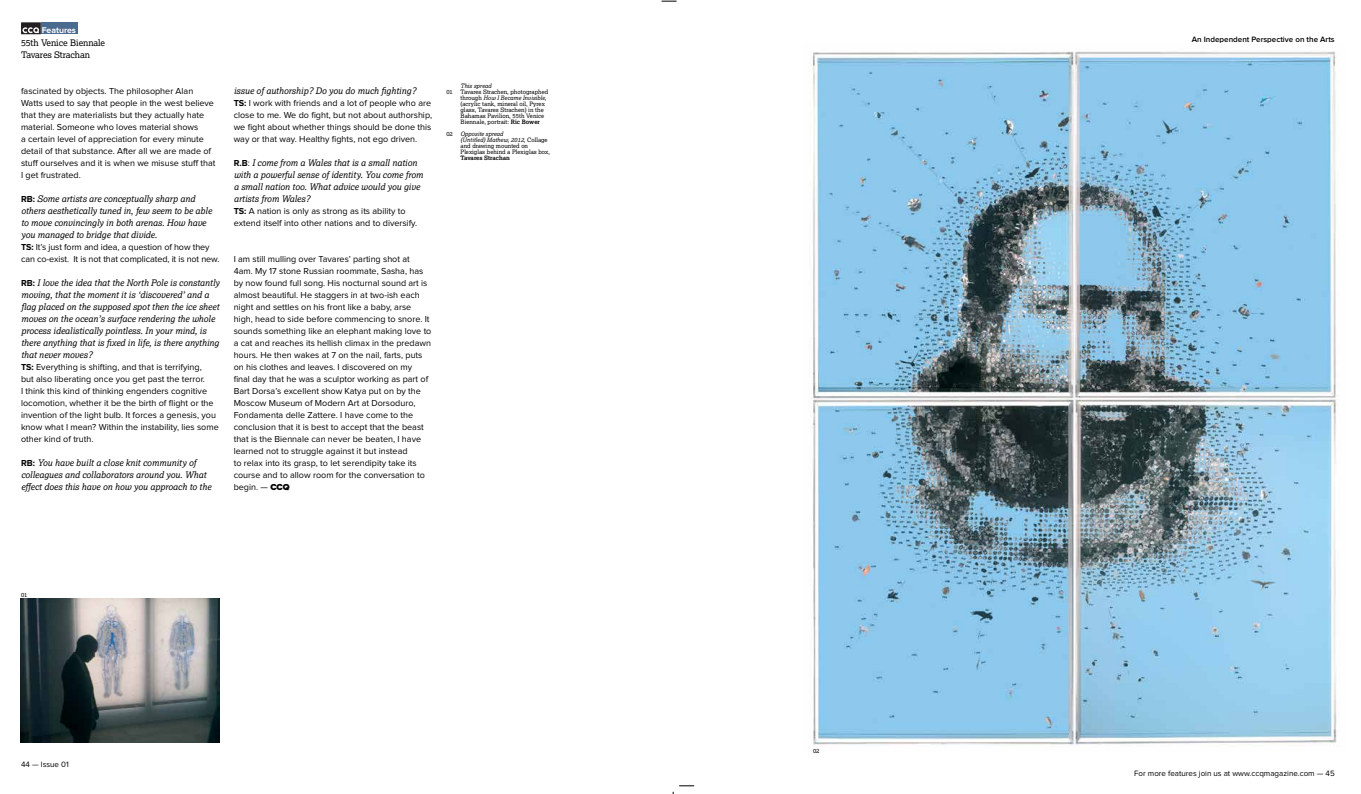
<style>
.page{position:relative;width:1361px;height:794px;background:#fff}
.page>*{position:absolute;margin:0;border:0;box-sizing:border-box;transform-origin:0 0}
.t1{font:9px/12px "Proxima Nova";color:#000}
.t2{font:italic 9px/12px "Lexia";color:#000}
.t3{font:9px/12px "Lexia";letter-spacing:-.01em;color:#000}
.t4{font:700 8.7px "Proxima Nova";color:#fff}
.t5{font:8px "Proxima Nova";color:#000}
.t6{font:600 8px "Proxima Nova";color:#000}
.t7{font:6px/6px "Lexia";color:#000}
.t8{font:700 6px "Lexia";color:#000}
.t9{font:italic 6px "Lexia";color:#000}
.s1{font-family:"Proxima Nova";font-weight:700;font-style:normal}
.s2{font-weight:700}
.s3{font-family:"Proxima Nova";font-style:normal}
.s4{font-weight:900}
.s5{font-style:italic}
</style>
<div class="page">
<div style="left:41px;top:22px;width:36px;height:12px;background:#4b6a8f"></div>
<svg style="left:21px;top:22px;width:20px;height:12px"></svg>
<img style="left:21px;top:598px;width:198px;height:144px">
<svg style="left:679px;top:785px;width:15px;height:1px"></svg>
<img style="left:812px;top:51px;width:525px;height:695px">
<svg style="left:661px;top:1px;width:15px;height:1px"></svg>
<p class="t4" style="left:42px;top:26px;width:36px">Features</p>
<p class="t3" style="left:21px;top:37px;width:86px">55th Venice Biennale<br>Tavares Strachan</p>
<p class="t1" style="left:21px;top:86px;width:196px">fascinated by objects. The philosopher Alan Watts used to say that people in the west believe that they are materialists but they actually hate material. Someone who loves material shows<br>a certain level of appreciation for every minute detail of that substance. After all we are made of stuff ourselves and it is when we misuse stuff that I get frustrated.</p>
<p class="t2" style="left:21px;top:193px;width:192px"><span class="s1">RB:</span> Some artists are conceptually sharp and others aesthetically tuned in, few seem to be able to move convincingly in both arenas. How have you managed to bridge that divide.</p>
<p class="t1" style="left:21px;top:242px;width:200px"><span class="s2">TS:</span> It’s just form and idea, a question of how they can co-exist. It is not that complicated, it is not new.</p>
<p class="t2" style="left:21px;top:277px;width:200px"><span class="s1">RB:</span> I love the idea that the North Pole is constantly moving, that the moment it is ‘discovered’ and a flag placed on the supposed spot then the ice sheet moves on the ocean’s surface rendering the whole process idealistically pointless. In your mind, is there anything that is fixed in life, is there anything that never moves?</p>
<p class="t1" style="left:21px;top:362px;width:199px"><span class="s2">TS:</span> Everything is shifting, and that is terrifying,<br>but also liberating once you get past the terror.<br>I think this kind of thinking engenders cognitive locomotion, whether it be the birth of flight or the invention of the light bulb. It forces a genesis, you know what I mean? Within the instability, lies some other kind of truth.</p>
<p class="t2" style="left:21px;top:457px;width:192px"><span class="s1">RB:</span> You have built a close knit community of colleagues and collaborators around you. What effect does this have on how you approach to the</p>
<p class="t2" style="left:234px;top:85px;width:184px">issue of authorship? Do you do much fighting?</p>
<p class="t1" style="left:234px;top:98px;width:200px;text-align:justify"><span class="s2">TS:</span> I work with friends and a lot of people who are close to me. We do fight, but not about authorship, we fight about whether things should be done this way or that way. Healthy fights, not ego driven.</p>
<p class="t2" style="left:234px;top:157px;width:191px"><span class="s1">R.B</span><span class="s3">:</span> I come from a Wales that is a small nation with a powerful sense of identity. You come from a small nation too. What advice would you give artists from Wales?</p>
<p class="t1" style="left:234px;top:206px;width:185px"><span class="s2">TS:</span> A nation is only as strong as its ability to extend itself into other nations and to diversify.</p>
<p class="t1" style="left:234px;top:254px;width:199px">I am still mulling over Tavares’ parting shot at<br>4am. My 17 stone Russian roommate, Sasha, has by now found full song. His nocturnal sound art is almost beautiful. He staggers in at two-ish each night and settles on his front like a baby, arse high, head to side before commencing to snore. It sounds something like an elephant making love to a cat and reaches its hellish climax in the predawn hours. He then wakes at 7 on the nail, farts, puts on his clothes and leaves. I discovered on my<br>final day that he was a sculptor working as part of Bart Dorsa’s excellent show Katya put on by the Moscow Museum of Modern Art at Dorsoduro, Fondamenta delle Zattere. I have come to the conclusion that it is best to accept that the beast that is the Biennale can never be beaten, I have learned not to struggle against it but instead<br>to relax into its grasp, to let serendipity take its course and to allow room for the conversation to begin. — <span class="s4">CCQ</span></p>
<p class="t9" style="left:460px;top:82px;width:32px">This spread</p>
<p class="t7" style="left:460px;top:89px;width:89px">Tavares Strachen, photographed through <span class="s5">How I Became Invisible</span>, (acrylic tank, mineral oil, Pyrex glass, Tavares Strachen) in the<br>Bahamas Pavilion, 55th Venice<br>Biennale, portrait: <span class="s2">Ric Bower</span></p>
<p class="t7" style="left:460px;top:131px;width:91px"><span class="s5">Opposite spread<br>(Untitled) Mathew, 2012,</span> Collage and drawing mounted on<br>Plexiglas behind a Plexiglas box,</p>
<p class="t8" style="left:460px;top:154px;width:51px">Tavares Strachan</p>
<p class="t7" style="left:446px;top:89px;width:8px">01</p>
<p class="t7" style="left:446px;top:131px;width:8px">02</p>
<p class="t7" style="left:21px;top:591px;width:8px">01</p>
<p class="t5" style="left:21px;top:760px;width:49px">44 — Issue 01</p>
<p class="t7" style="left:813px;top:747px;width:8px">02</p>
<p class="t6" style="left:1192px;top:36px;width:144px">An Independent Perspective on the Arts</p>
<p class="t5" style="left:1134px;top:769px;width:202px">For more features join us at www.ccqmagazine.com — 45</p>
</div>
